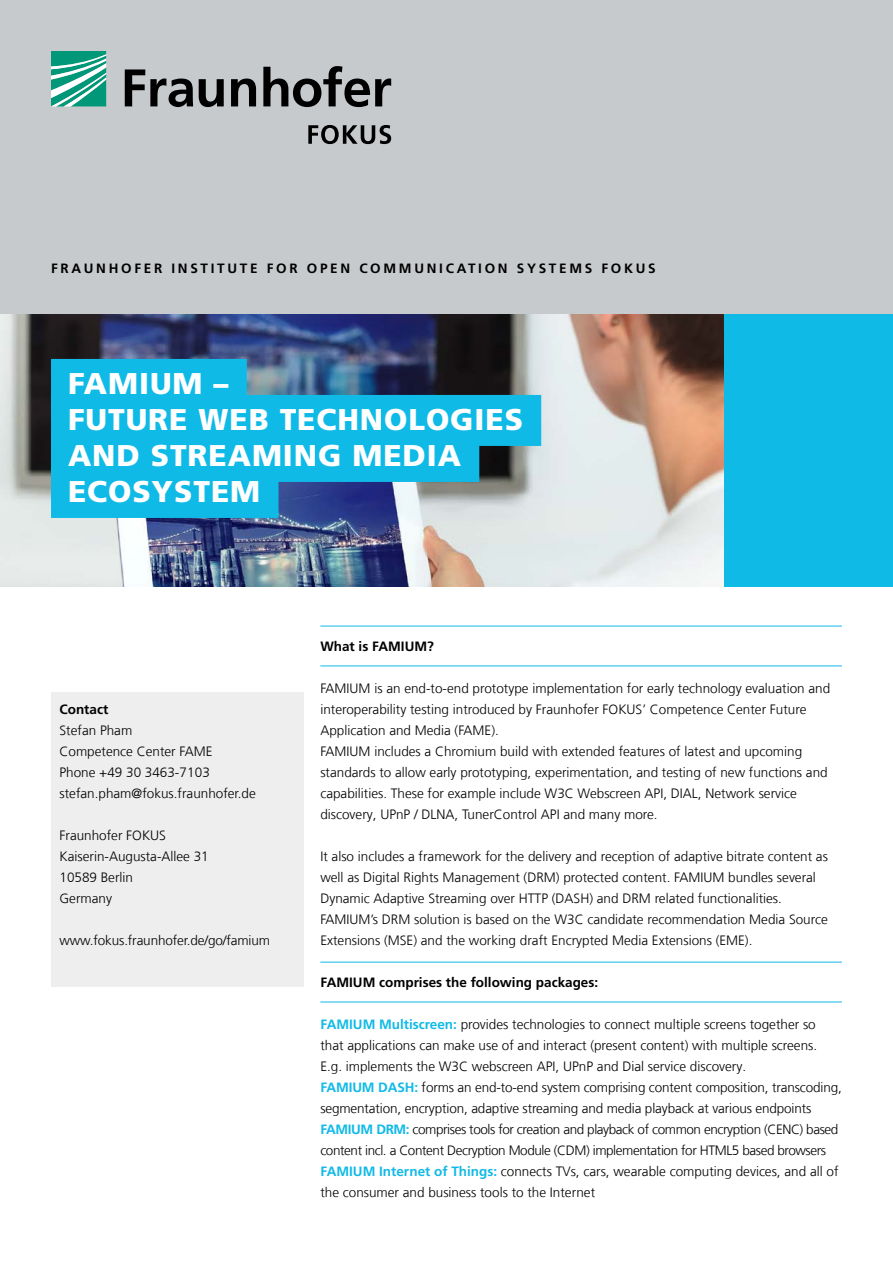
<style>
.page{position:relative;width:893px;height:1263px;background:#fff}
.page>*{position:absolute;margin:0;border:0;box-sizing:border-box;transform-origin:0 0}
.t1{font:900 30px/36px "Frutiger LT Com";letter-spacing:.03em;color:#fff}
.t2{font:300 13.5px/21px "Frutiger LT Com";color:#000}
.t3{font:700 13.5px "Frutiger LT Com";color:#000}
.t4{font:700 13.5px "Frutiger LT Com";letter-spacing:.2em;color:#000}
.s1{font-weight:700;color:#10bae7}
</style>
<div class="page">
<div style="left:0;top:0;width:893px;height:315px;background:#c7cacc"></div>
<img style="left:0;top:315px;width:724px;height:272px">
<svg style="left:51px;top:51px;width:55px;height:55px;background:#4bb59f"></svg>
<svg style="left:125px;top:66px;width:266px;height:41px"></svg>
<svg style="left:308px;top:125px;width:83px;height:19px"></svg>
<hr style="left:320px;top:626px;width:522px;height:1px;background:#10bae7">
<hr style="left:320px;top:665px;width:522px;height:1px;background:#10bae7">
<hr style="left:320px;top:962px;width:522px;height:1px;background:#10bae7">
<hr style="left:320px;top:1001px;width:522px;height:1px;background:#10bae7">
<div style="left:51px;top:693px;width:252px;height:294px;background:#eeeeef"></div>
<div style="left:51px;top:359px;width:196px;height:51px;background:#10bae7"></div>
<div style="left:51px;top:395px;width:490px;height:51px;background:#10bae7"></div>
<div style="left:51px;top:431px;width:428px;height:51px;background:#10bae7"></div>
<div style="left:51px;top:467px;width:227px;height:51px;background:#10bae7"></div>
<div style="left:724px;top:315px;width:169px;height:272px;background:#10bae7"></div>
<p class="t4" style="left:51px;top:260px;width:606px">FRAUNHOFER INSTITUTE FOR OPEN COMMUNICATION SYSTEMS FOKUS</p>
<h1 class="t1" style="left:68px;top:365px;width:456px">FAMIUM –<br>FUTURE WEB TECHNOLOGIES<br>AND STREAMING MEDIA<br>ECOSYSTEM</h1>
<p class="t3" style="left:60px;top:701px;width:50px">Contact</p>
<p class="t2" style="left:60px;top:720px;width:198px">Stefan Pham<br>Competence Center FAME<br>Phone +49 30 3463-7103 stefan.pham@fokus.fraunhofer.de</p>
<p class="t2" style="left:60px;top:825px;width:151px">Fraunhofer FOKUS<br>Kaiserin-Augusta-Allee 31<br>10589 Berlin<br>Germany</p>
<p class="t2" style="left:60px;top:930px;width:212px">www.fokus.fraunhofer.de/go/famium</p>
<p class="t3" style="left:320px;top:638px;width:115px">What is FAMIUM?</p>
<p class="t2" style="left:320px;top:678px;width:511px">FAMIUM is an end-to-end prototype implementation for early technology evaluation and interoperability testing introduced by Fraunhofer FOKUS’ Competence Center Future Application and Media (FAME).<br>FAMIUM includes a Chromium build with extended features of latest and upcoming standards to allow early prototyping, experimentation, and testing of new functions and capabilities. These for example include W3C Webscreen API, DIAL, Network service discovery, UPnP / DLNA, TunerControl API and many more.</p>
<p class="t2" style="left:320px;top:846px;width:509px">It also includes a framework for the delivery and reception of adaptive bitrate content as well as Digital Rights Management (DRM) protected content. FAMIUM bundles several Dynamic Adaptive Streaming over HTTP (DASH) and DRM related functionalities.<br>FAMIUM’s DRM solution is based on the W3C candidate recommendation Media Source Extensions (MSE) and the working draft Encrypted Media Extensions (EME).</p>
<p class="t3" style="left:320px;top:974px;width:279px">FAMIUM comprises the following packages:</p>
<p class="t2" style="left:320px;top:1014px;width:523px"><span class="s1">FAMIUM Multiscreen:</span> provides technologies to connect multiple screens together so that applications can make use of and interact (present content) with multiple screens.<br>E.g. implements the W3C webscreen API, UPnP and Dial service discovery.<br><span class="s1">FAMIUM DASH:</span> forms an end-to-end system comprising content composition, transcoding, segmentation, encryption, adaptive streaming and media playback at various endpoints <span class="s1">FAMIUM DRM:</span> comprises tools for creation and playback of common encryption (CENC) based content incl. a Content Decryption Module (CDM) implementation for HTML5 based browsers <span class="s1">FAMIUM Internet of Things:</span> connects TVs, cars, wearable computing devices, and all of the consumer and business tools to the Internet</p>
</div>
